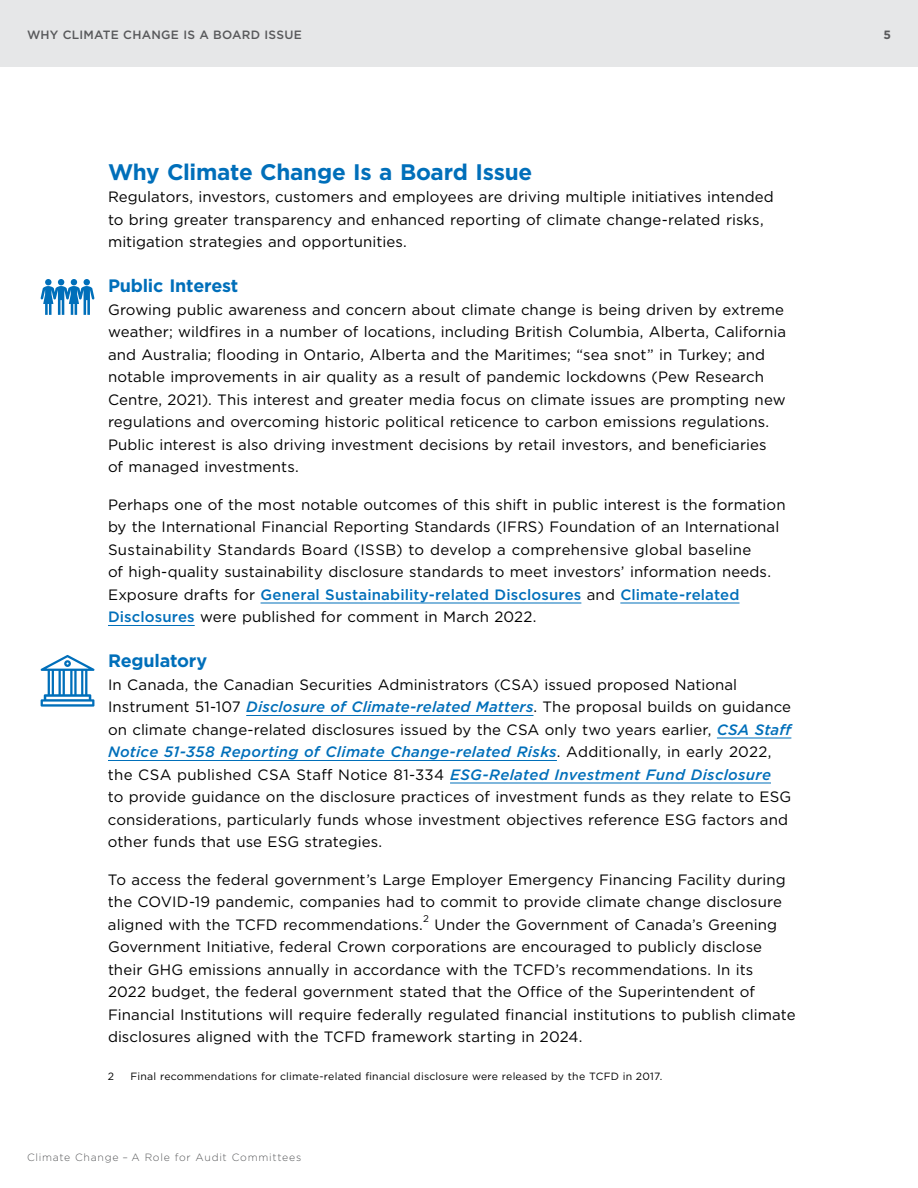
<style>
.page{position:relative;width:918px;height:1188px;background:#fff}
.page>*{position:absolute;margin:0;border:0;box-sizing:border-box;transform-origin:0 0}
.t1{font:700 22.5px "Gotham";letter-spacing:-.015em;color:#006fba}
.CPA_head2{font:700 18px "Gotham";letter-spacing:-.015em;color:#006fba}
.t2{font:15px/22.5px "Gotham";letter-spacing:.005em;color:#000}
.t3{font:500 12px "Gotham";letter-spacing:.02em;color:#58595b}
.t4{font:700 12px "Gotham";color:#58595b}
.CPA_footnote{font:10.5px "Gotham";letter-spacing:.02em;color:#000}
.t5{font:300 10.5px "Gotham";letter-spacing:.07em;color:#58595b}
.t6{font:9.75px "Gotham";color:#000}
.s1{font-weight:500;color:#006fba}
.s2{font-weight:500;font-style:italic;color:#006fba}
</style>
<div class="page">
<hr style="left:261px;top:603px;width:320px;height:1px;background:#006fba">
<hr style="left:620px;top:603px;width:119px;height:1px;background:#006fba">
<hr style="left:108px;top:625px;width:87px;height:1px;background:#006fba">
<hr style="left:246px;top:715px;width:287px;height:1px;background:#006fba">
<hr style="left:717px;top:738px;width:74px;height:1px;background:#006fba">
<hr style="left:108px;top:760px;width:449px;height:1px;background:#006fba">
<hr style="left:450px;top:783px;width:321px;height:1px;background:#006fba">
<svg style="left:41px;top:279px;width:54px;height:36px"></svg>
<svg style="left:40px;top:655px;width:55px;height:52px"></svg>
<div style="left:0;top:0;width:918px;height:68px;background:#e6e7e8"></div>
<p class="t3" style="left:27px;top:26px;width:276px">Why clImate change Is a Board Issue</p>
<p class="t4" style="left:883px;top:26px;width:9px">5</p>
<h1 class="t1" style="left:108px;top:157px;width:426px">Why Climate Change Is a Board Issue</h1>
<p class="t2" style="left:108px;top:186px;width:667px">Regulators, investors, customers and employees are driving multiple initiatives intended to bring greater transparency and enhanced reporting of climate change-related risks, mitigation strategies and opportunities.</p>
<h2 class="CPA_head2" style="left:108px;top:274px;width:132px">Public Interest</h2>
<p class="t2" style="left:108px;top:298px;width:680px">Growing public awareness and concern about climate change is being driven by extreme weather; wildfires in a number of locations, including British Columbia, Alberta, California and Australia; flooding in Ontario, Alberta and the Maritimes; “sea snot” in Turkey; and notable improvements in air quality as a result of pandemic lockdowns (Pew Research Centre, 2021). This interest and greater media focus on climate issues are prompting new regulations and overcoming historic political reticence to carbon emissions regulations.<br>Public interest is also driving investment decisions by retail investors, and beneficiaries<br>of managed investments.</p>
<p class="t2" style="left:108px;top:493px;width:679px">Perhaps one of the most notable outcomes of this shift in public interest is the formation by the International Financial Reporting Standards (IFRS) Foundation of an International Sustainability Standards Board (ISSB) to develop a comprehensive global baseline<br>of high-quality sustainability disclosure standards to meet investors’ information needs.<br>Exposure drafts for <span class="s1">general sustainability-related disclosures</span> and <span class="s1">climate-related disclosures</span> were published for comment in March 2022.</p>
<h3 class="CPA_head2" style="left:108px;top:649px;width:101px">Regulatory</h3>
<p class="t2" style="left:108px;top:673px;width:686px">In Canada, the Canadian Securities Administrators (CSA) issued proposed National Instrument 51-107 <span class="s2">Disclosure of Climate-related Matters</span>. The proposal builds on guidance on climate change-related disclosures issued by the CSA only two years earlier, <span class="s2">CSA Staff Notice 51-358 Reporting of Climate Change-related Risks</span>. Additionally, in early 2022, the CSA published CSA Staff Notice 81-334 <span class="s2">ESG-Related Investment Fund Disclosure<br></span>to provide guidance on the disclosure practices of investment funds as they relate to ESG considerations, particularly funds whose investment objectives reference ESG factors and other funds that use ESG strategies.</p>
<p class="t2" style="left:108px;top:868px;width:679px">To access the federal government’s Large Employer Emergency Financing Facility during the COVID-19 pandemic, companies had to commit to provide climate change disclosure aligned with the TCFD recommendations.</p>
<p class="t6" style="left:423px;top:913px;width:7px">2</p>
<p class="t2" style="left:108px;top:913px;width:689px;text-indent:326px">Under the Government of Canada’s Greening Government Initiative, federal Crown corporations are encouraged to publicly disclose their GHG emissions annually in accordance with the TCFD’s recommendations. In its<br>2022 budget, the federal government stated that the Office of the Superintendent of Financial Institutions will require federally regulated financial institutions to publish climate disclosures aligned with the TCFD framework starting in 2024.</p>
<p class="CPA_footnote" style="left:108px;top:1070px;width:8px">2</p>
<p class="CPA_footnote" style="left:131px;top:1070px;width:533px">Final recommendations for climate-related financial disclosure were released by the TCFD in 2017.</p>
<p class="t5" style="left:27px;top:1151px;width:276px">Climate Change – A Role for Audit Committees</p>
</div>
